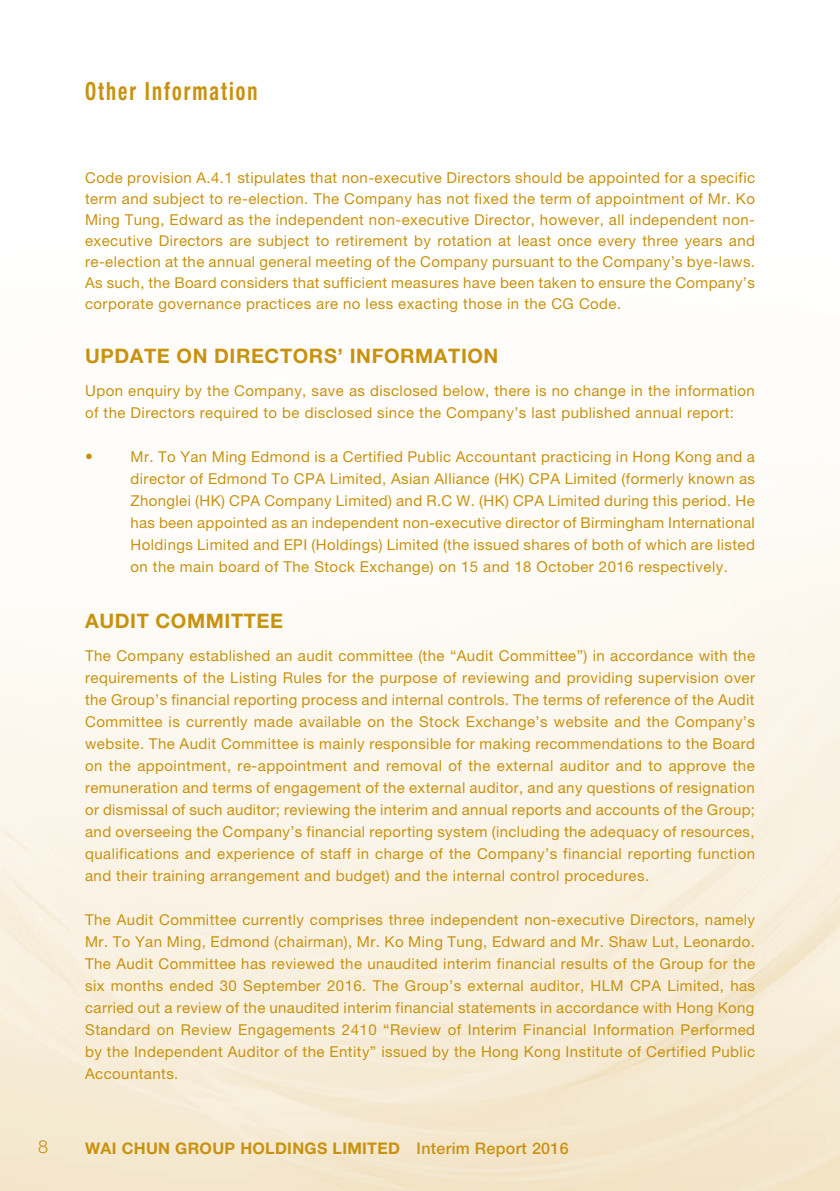
<style>
.page{position:relative;width:840px;height:1191px;background:#fff}
.page>*{position:absolute;margin:0;border:0;box-sizing:border-box;transform-origin:0 0}
.t1{font:700 condensed 25px "Helvetica Neue LT Std";letter-spacing:.1em;color:#c9920e;scale:.8 1}
._01_Heading_1{font:700 20px "Helvetica Neue LT Std";letter-spacing:.03em;color:#c9920e}
.t2{font:300 18px "Helvetica Neue LT Std";color:#c9920e}
.t3{font:700 16px "Helvetica Neue LT Std";letter-spacing:.02em;color:#c9920e}
._00_Body_text{font:15px/22px "Helvetica Neue LT Std";letter-spacing:.03em;color:#c9920e;text-align:justify}
.s1{font-size:15.8px}
.s2{font-weight:500}
</style>
<div class="page">
<h1 class="t1" style="left:85px;top:76px;width:217px">Other Information</h1>
<p class="_00_Body_text" style="left:85px;top:166px;width:671px;line-height:21px">Code provision A.4.1 stipulates that non-executive Directors should be appointed for a specific term and subject to re-election. The Company has not fixed the term of appointment of Mr. Ko Ming Tung, Edward as the independent non-executive Director, however, all independent non&shy;executive Directors are subject to retirement by rotation at least once every three years and re-election at the annual general meeting of the Company pursuant to the Company’s bye-laws.<br>As such, the Board considers that sufficient measures have been taken to ensure the Company’s corporate governance practices are no less exacting those in the CG Code.</p>
<p class="_01_Heading_1" style="left:85px;top:343px;width:414px">UPDATE ON DIRECTORS’ INFORMATION</p>
<p class="_00_Body_text" style="left:85px;top:380px;width:671px">Upon enquiry by the Company, save as disclosed below, there is no change in the information of the Directors required to be disclosed since the Company’s last published annual report:</p>
<p class="_00_Body_text" style="left:130px;top:446px;width:625px;text-indent:-45px"><span class="s1">•</span> Mr. To Yan Ming Edmond is a Certified Public Accountant practicing in Hong Kong and a director of Edmond To CPA Limited, Asian Alliance (HK) CPA Limited (formerly known as Zhonglei (HK) CPA Company Limited) and R.C W. (HK) CPA Limited during this period. He has been appointed as an independent non-executive director of Birmingham International Holdings Limited and EPI (Holdings) Limited (the issued shares of both of which are listed on the main board of The Stock Exchange) on 15 and 18 October 2016 respectively.</p>
<p class="_01_Heading_1" style="left:85px;top:608px;width:199px">AUDIT COMMITTEE</p>
<p class="_00_Body_text" style="left:85px;top:644px;width:671px">The Company established an audit committee (the “Audit Committee”) in accordance with the requirements of the Listing Rules for the purpose of reviewing and providing supervision over the Group’s financial reporting process and internal controls. The terms of reference of the Audit Committee is currently made available on the Stock Exchange’s website and the Company’s website. The Audit Committee is mainly responsible for making recommendations to the Board on the appointment, re-appointment and removal of the external auditor and to approve the remuneration and terms of engagement of the external auditor, and any questions of resignation or dismissal of such auditor; reviewing the interim and annual reports and accounts of the Group; and overseeing the Company’s financial reporting system (including the adequacy of resources, qualifications and experience of staff in charge of the Company’s financial reporting function and their training arrangement and budget) and the internal control procedures.</p>
<p class="_00_Body_text" style="left:85px;top:908px;width:671px">The Audit Committee currently comprises three independent non-executive Directors, namely Mr. To Yan Ming, Edmond (chairman), Mr. Ko Ming Tung, Edward and Mr. Shaw Lut, Leonardo.<br>The Audit Committee has reviewed the unaudited interim financial results of the Group for the six months ended 30 September 2016. The Group’s external auditor, HLM CPA Limited, has carried out a review of the unaudited interim financial statements in accordance with Hong Kong Standard on Review Engagements 2410 “Review of Interim Financial Information Performed by the Independent Auditor of the Entity” issued by the Hong Kong Institute of Certified Public Accountants.</p>
<p class="t2" style="left:38px;top:1135px;width:12px">8</p>
<p class="t3" style="left:85px;top:1138px;width:484px">WAI CHUN GROUP HOLDINGS LIMITED <span class="s2">Interim Report 2016</span></p>
</div>
